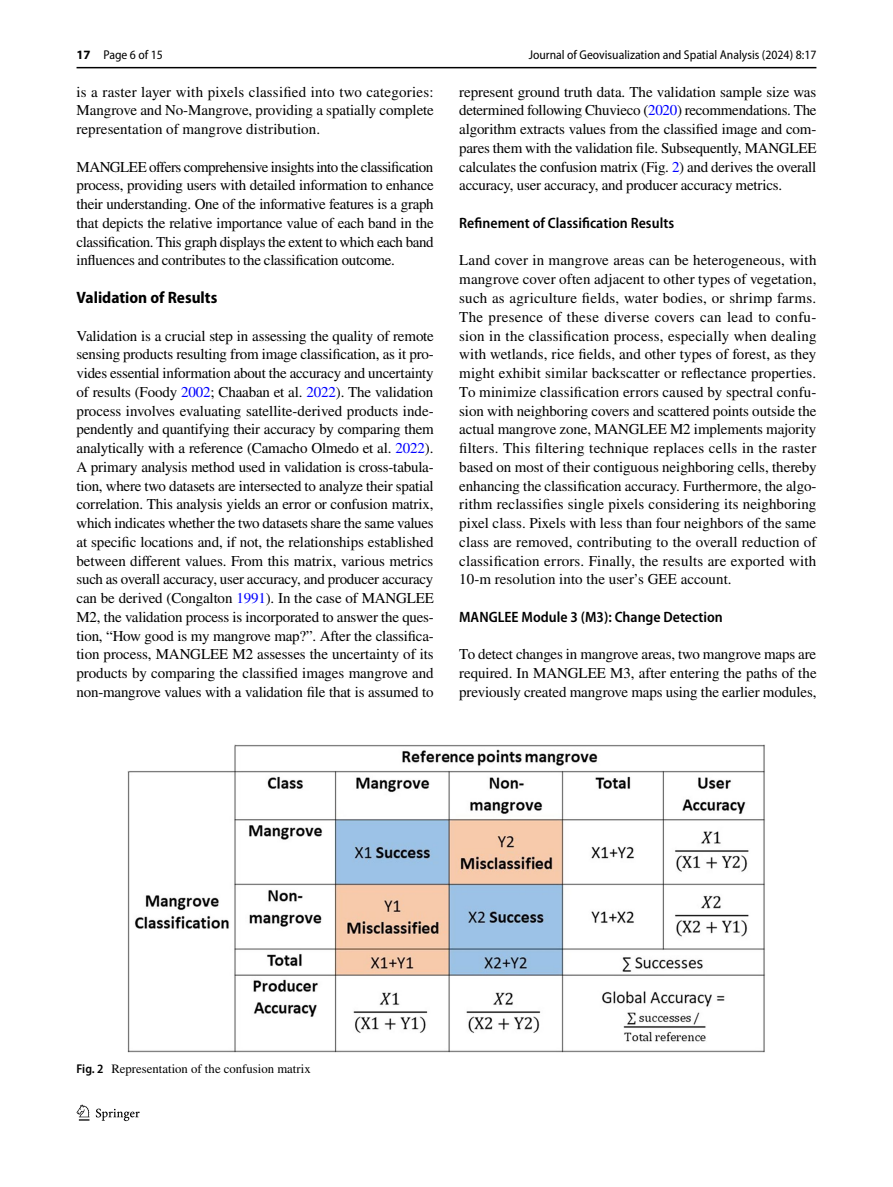
<style>
.page{position:relative;width:893px;height:1187px;background:#fff}
.page>*{position:absolute;margin:0;border:0;box-sizing:border-box;transform-origin:0 0}
.t1{font:700 semi-condensed 16.5px "Myriad Pro";color:#000}
.t2{font:15px/18.8px "STIX";letter-spacing:-.015em;color:#000;text-align:justify}
.t3{font:600 semi-condensed 15px "Myriad Pro";color:#000}
.t4{font:semi-condensed 12.75px "Myriad Pro";color:#000}
.t5{font:12.75px "STIX";color:#000}
.s1{font-weight:700;font-stretch:normal}
.s2{color:#00f}
.s3{font-family:"Myriad Pro";font-weight:600;font-stretch:semi-condensed}
</style>
<div class="page">
<hr style="left:77px;top:67px;width:739px;height:1px;background:#000">
<svg style="left:77px;top:1104px;width:12px;height:16px"></svg>
<svg style="left:96px;top:1108px;width:44px;height:12px"></svg>
<img style="left:128px;top:744px;width:637px;height:307px">
<p class="t4" style="left:77px;top:48px;width:88px"><span class="s1">17</span> Page 6 of 15</p>
<p class="t4" style="left:529px;top:48px;width:289px">Journal of Geovisualization and Spatial Analysis (2024) 8:17</p>
<p class="t2" style="left:77px;top:83px;width:359px">is a raster layer with pixels classified into two categories:<br>Mangrove and No-Mangrove, providing a spatially complete representation of mangrove distribution.</p>
<p class="t2" style="left:77px;top:158px;width:359px">MANGLEE offers comprehensive insights into the classification process, providing users with detailed information to enhance their understanding. One of the informative features is a graph that depicts the relative importance value of each band in the classification. This graph displays the extent to which each band influences and contributes to the classification outcome.</p>
<p class="t1" style="left:77px;top:288px;width:142px">Validation of Results</p>
<p class="t2" style="left:77px;top:327px;width:359px">Validation is a crucial step in assessing the quality of remote sensing products resulting from image classification, as it pro&shy;vides essential information about the accuracy and uncertainty of results (Foody <span class="s2">2002</span>; Chaaban et al. <span class="s2">2022</span>). The validation process involves evaluating satellite-derived products inde&shy;pendently and quantifying their accuracy by comparing them analytically with a reference (Camacho Olmedo et al. <span class="s2">2022</span>).<br>A primary analysis method used in validation is cross-tabula&shy;tion, where two datasets are intersected to analyze their spatial correlation. This analysis yields an error or confusion matrix, which indicates whether the two datasets share the same values at specific locations and, if not, the relationships established between different values. From this matrix, various metrics such as overall accuracy, user accuracy, and producer accuracy can be derived (Congalton <span class="s2">1991</span>). In the case of MANGLEE M2, the validation process is incorporated to answer the ques&shy;tion, “How good is my mangrove map?”. After the classifica&shy;tion process, MANGLEE M2 assesses the uncertainty of its products by comparing the classified images mangrove and non-mangrove values with a validation file that is assumed to</p>
<p class="t2" style="left:459px;top:83px;width:359px">represent ground truth data. The validation sample size was determined following Chuvieco (<span class="s2">2020</span>) recommendations. The algorithm extracts values from the classified image and com&shy;pares them with the validation file. Subsequently, MANGLEE calculates the confusion matrix (Fig. <span class="s2">2</span>) and derives the overall accuracy, user accuracy, and producer accuracy metrics.</p>
<p class="t3" style="left:459px;top:215px;width:216px">Refinement of Classification Results</p>
<p class="t2" style="left:459px;top:252px;width:359px">Land cover in mangrove areas can be heterogeneous, with mangrove cover often adjacent to other types of vegetation, such as agriculture fields, water bodies, or shrimp farms.<br>The presence of these diverse covers can lead to confu&shy;sion in the classification process, especially when dealing with wetlands, rice fields, and other types of forest, as they might exhibit similar backscatter or reflectance properties.<br>To minimize classification errors caused by spectral confu&shy;sion with neighboring covers and scattered points outside the actual mangrove zone, MANGLEE M2 implements majority filters. This filtering technique replaces cells in the raster based on most of their contiguous neighboring cells, thereby enhancing the classification accuracy. Furthermore, the algo&shy;rithm reclassifies single pixels considering its neighboring pixel class. Pixels with less than four neighbors of the same class are removed, contributing to the overall reduction of classification errors. Finally, the results are exported with 10-m resolution into the user’s GEE account.</p>
<p class="t3" style="left:459px;top:608px;width:265px">MANGLEE Module 3 (M3): Change Detection</p>
<p class="t2" style="left:459px;top:646px;width:359px">To detect changes in mangrove areas, two mangrove maps are required. In MANGLEE M3, after entering the paths of the previously created mangrove maps using the earlier modules,</p>
<p class="t5" style="left:77px;top:1060px;width:236px"><span class="s3">Fig. 2</span> Representation of the confusion matrix</p>
</div>
